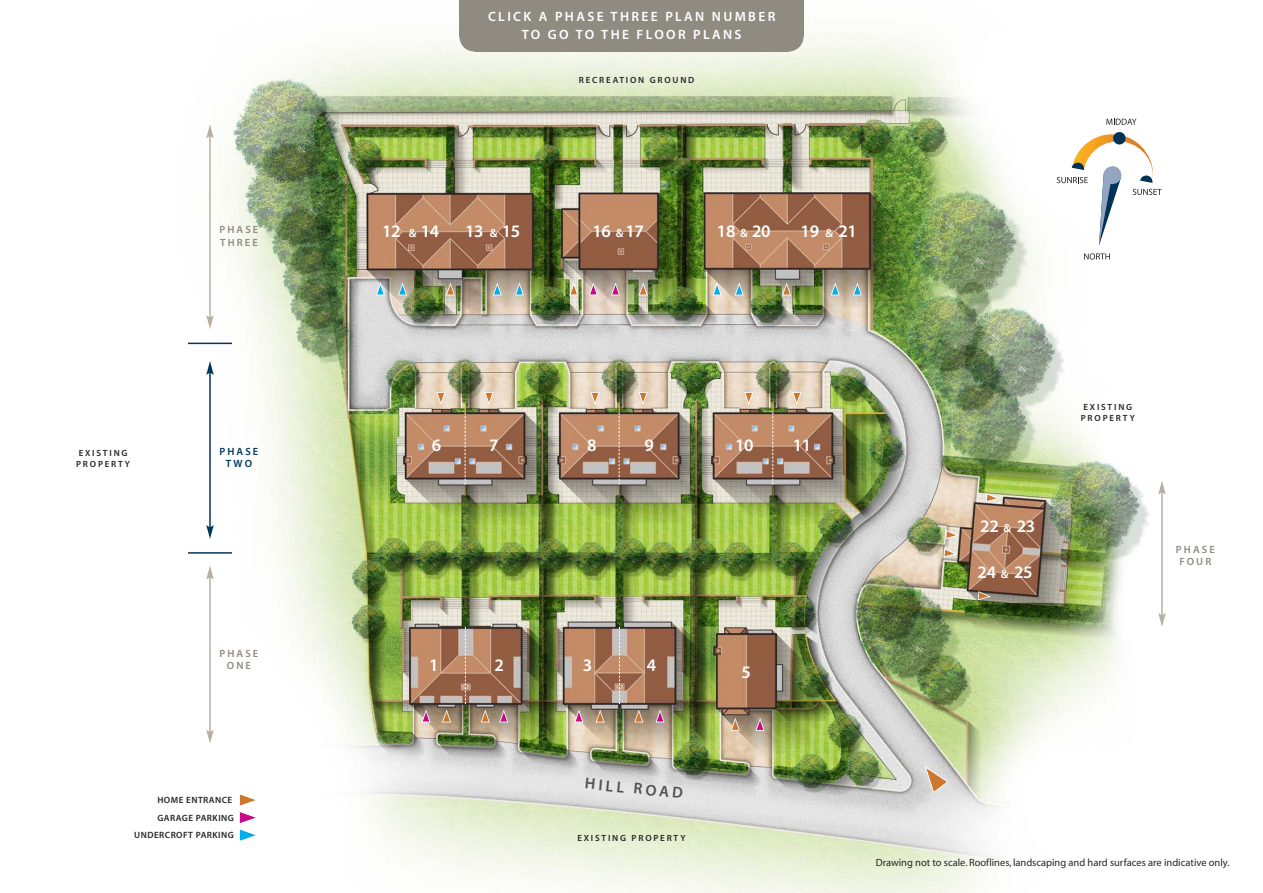
<style>
.page{position:relative;width:1263px;height:893px;background:#fff}
.page>*{position:absolute;margin:0;border:0;box-sizing:border-box;transform-origin:0 0}
.t1{font:17.55px "Myriad MM 565 600";letter-spacing:-.02em;color:#fff}
.t2{font:15.6px "Myriad MM 565 600";color:#525152}
.t3{font:13.5px/17.4px "Myriad MM 565 600";letter-spacing:.175em;color:#fff;text-align:center}
.t4{font:10.5px "Myriad MM 400 600";color:#272526}
.t5{font:10.5px/12.6px "Myriad MM 565 600";letter-spacing:.2em;color:#908b81;text-align:center}
.t6{font:10.5px/12.6px "Myriad MM 565 600";letter-spacing:.2em;color:#00385d;text-align:center}
.t7{font:9.15px/17.5px "Myriad MM 565 600";letter-spacing:.05em;color:#272526;text-align:right}
.t8{font:9px/10.8px "Myriad MM 565 600";letter-spacing:.2em;color:#272526}
.s1{font-size:12px}
</style>
<div class="page">
<img style="left:188px;top:0;width:961px;height:893px">
<svg style="left:1106px;top:119px;width:30px;height:6px"></svg>
<svg style="left:1084px;top:253px;width:26px;height:7px"></svg>
<svg style="left:1057px;top:131px;width:105px;height:115px"></svg>
<svg style="left:925px;top:766px;width:23px;height:27px"></svg>
<svg style="left:442px;top:709px;width:9px;height:13px"></svg>
<svg style="left:421px;top:709px;width:9px;height:13px"></svg>
<svg style="left:499px;top:709px;width:9px;height:13px"></svg>
<svg style="left:574px;top:709px;width:9px;height:13px"></svg>
<svg style="left:655px;top:709px;width:10px;height:13px"></svg>
<svg style="left:755px;top:718px;width:9px;height:13px"></svg>
<svg style="left:481px;top:709px;width:9px;height:13px"></svg>
<svg style="left:596px;top:709px;width:9px;height:13px"></svg>
<svg style="left:634px;top:709px;width:9px;height:13px"></svg>
<svg style="left:731px;top:718px;width:9px;height:13px"></svg>
<svg style="left:239px;top:793px;width:19px;height:49px"></svg>
<svg style="left:465px;top:627px;width:1px;height:77px"></svg>
<svg style="left:619px;top:627px;width:1px;height:77px"></svg>
<svg style="left:619px;top:412px;width:1px;height:72px"></svg>
<svg style="left:465px;top:412px;width:1px;height:72px"></svg>
<svg style="left:772px;top:412px;width:1px;height:72px"></svg>
<svg style="left:639px;top:392px;width:9px;height:13px"></svg>
<svg style="left:590px;top:392px;width:10px;height:13px"></svg>
<svg style="left:484px;top:392px;width:9px;height:13px"></svg>
<svg style="left:436px;top:392px;width:9px;height:13px"></svg>
<svg style="left:792px;top:392px;width:9px;height:13px"></svg>
<svg style="left:744px;top:392px;width:9px;height:13px"></svg>
<svg style="left:446px;top:282px;width:9px;height:13px"></svg>
<svg style="left:782px;top:282px;width:9px;height:13px"></svg>
<svg style="left:986px;top:493px;width:13px;height:9px"></svg>
<svg style="left:978px;top:591px;width:13px;height:9px"></svg>
<svg style="left:945px;top:530px;width:14px;height:9px"></svg>
<svg style="left:943px;top:548px;width:14px;height:9px"></svg>
<hr style="left:209px;top:136px;width:2px;height:182px;background:#b7b0a2">
<svg style="left:206px;top:124px;width:8px;height:14px"></svg>
<svg style="left:206px;top:315px;width:8px;height:14px"></svg>
<hr style="left:209px;top:372px;width:2px;height:156px;background:#00385d">
<svg style="left:206px;top:361px;width:8px;height:14px"></svg>
<svg style="left:206px;top:525px;width:8px;height:14px"></svg>
<hr style="left:209px;top:577px;width:2px;height:155px;background:#b7b0a2">
<svg style="left:206px;top:566px;width:8px;height:13px"></svg>
<svg style="left:206px;top:730px;width:8px;height:14px"></svg>
<hr style="left:188px;top:343px;width:44px;height:1px;background:#00385d">
<hr style="left:188px;top:552px;width:44px;height:2px;background:#00385d">
<hr style="left:1161px;top:492px;width:2px;height:124px;background:#b7b0a2">
<svg style="left:1158px;top:481px;width:8px;height:14px"></svg>
<svg style="left:1158px;top:613px;width:8px;height:14px"></svg>
<div style="left:474px;top:0;width:315px;height:51px;background:#908b81"></div>
<div style="left:459px;top:22px;width:30px;height:29px;background:#908b81;border-radius:50%"></div>
<div style="left:774px;top:22px;width:29px;height:29px;background:#908b81;border-radius:50%"></div>
<div style="left:786px;top:0;width:17px;height:37px;background:#908b81"></div>
<div style="left:459px;top:0;width:18px;height:37px;background:#908b81"></div>
<svg style="left:569px;top:282px;width:9px;height:13px"></svg>
<svg style="left:639px;top:282px;width:9px;height:13px"></svg>
<svg style="left:398px;top:282px;width:9px;height:13px"></svg>
<svg style="left:376px;top:282px;width:9px;height:13px"></svg>
<svg style="left:515px;top:282px;width:9px;height:13px"></svg>
<svg style="left:493px;top:282px;width:9px;height:13px"></svg>
<svg style="left:611px;top:282px;width:9px;height:13px"></svg>
<svg style="left:589px;top:282px;width:9px;height:13px"></svg>
<svg style="left:735px;top:282px;width:9px;height:13px"></svg>
<svg style="left:712px;top:282px;width:10px;height:13px"></svg>
<svg style="left:853px;top:282px;width:9px;height:13px"></svg>
<svg style="left:831px;top:282px;width:9px;height:13px"></svg>
<p class="t8" style="left:76px;top:448px;width:56px">EXISTING<br>PROPERTY</p>
<p class="t5" style="left:219px;top:224px;width:40px;text-align:left">PHASE<br>THREE</p>
<p class="t6" style="left:219px;top:446px;width:40px">PHASE<br>TWO</p>
<p class="t5" style="left:219px;top:648px;width:40px">PHASE<br>ONE</p>
<p class="t7" style="left:134px;top:792px;width:101px">HOME ENTRANCE<br>GARAGE PARKING<br>UNDERCROFT PARKING</p>
<p class="t3" style="left:488px;top:9px;width:289px">CLICK A PHASE THREE PLAN NUMBER<br>TO GO TO THE FLOOR PLANS</p>
<p class="t8" style="left:579px;top:76px;width:117px">RECREATION GROUND</p>
<h1 class="t1" style="left:382px;top:224px;width:58px">12 <span class="s1">&amp;</span> 14</h1>
<h1 class="t1" style="left:465px;top:224px;width:57px">13 <span class="s1">&amp;</span> 15</h1>
<h1 class="t1" style="left:717px;top:224px;width:55px">18 <span class="s1">&amp;</span> 20</h1>
<h1 class="t1" style="left:801px;top:224px;width:58px">19 <span class="s1">&amp;</span> 21</h1>
<h1 class="t1" style="left:592px;top:224px;width:53px">16 <span class="s1">&amp;</span> 17</h1>
<h1 class="t1" style="left:432px;top:438px;width:11px">6</h1>
<h1 class="t1" style="left:489px;top:438px;width:11px">7</h1>
<h1 class="t1" style="left:587px;top:438px;width:11px">8</h1>
<h1 class="t1" style="left:644px;top:438px;width:11px">9</h1>
<h1 class="t1" style="left:735px;top:438px;width:20px">10</h1>
<h1 class="t1" style="left:793px;top:438px;width:20px">11</h1>
<h1 class="t1" style="left:429px;top:659px;width:11px">1</h1>
<h1 class="t1" style="left:495px;top:659px;width:11px">2</h1>
<h1 class="t1" style="left:583px;top:659px;width:11px">3</h1>
<h1 class="t1" style="left:647px;top:659px;width:11px">4</h1>
<h2 class="t2" style="left:586px;top:777px;width:100px;rotate:6deg">HILL ROAD</h2>
<p class="t8" style="left:577px;top:833px;width:110px">EXISTING PROPERTY</p>
<h1 class="t1" style="left:742px;top:665px;width:11px">5</h1>
<h1 class="t1" style="left:980px;top:520px;width:56px">22 <span class="s1">&amp;</span> 23</h1>
<h1 class="t1" style="left:978px;top:565px;width:56px">24 <span class="s1">&amp;</span> 25</h1>
<p class="t8" style="left:1081px;top:402px;width:56px">EXISTING<br>PROPERTY</p>
<p class="t5" style="left:1176px;top:544px;width:40px">PHASE<br>FOUR</p>
<p class="t4" style="left:876px;top:859px;width:355px">Drawing not to scale. Rooflines, landscaping and hard surfaces are indicative only.</p>
</div>
